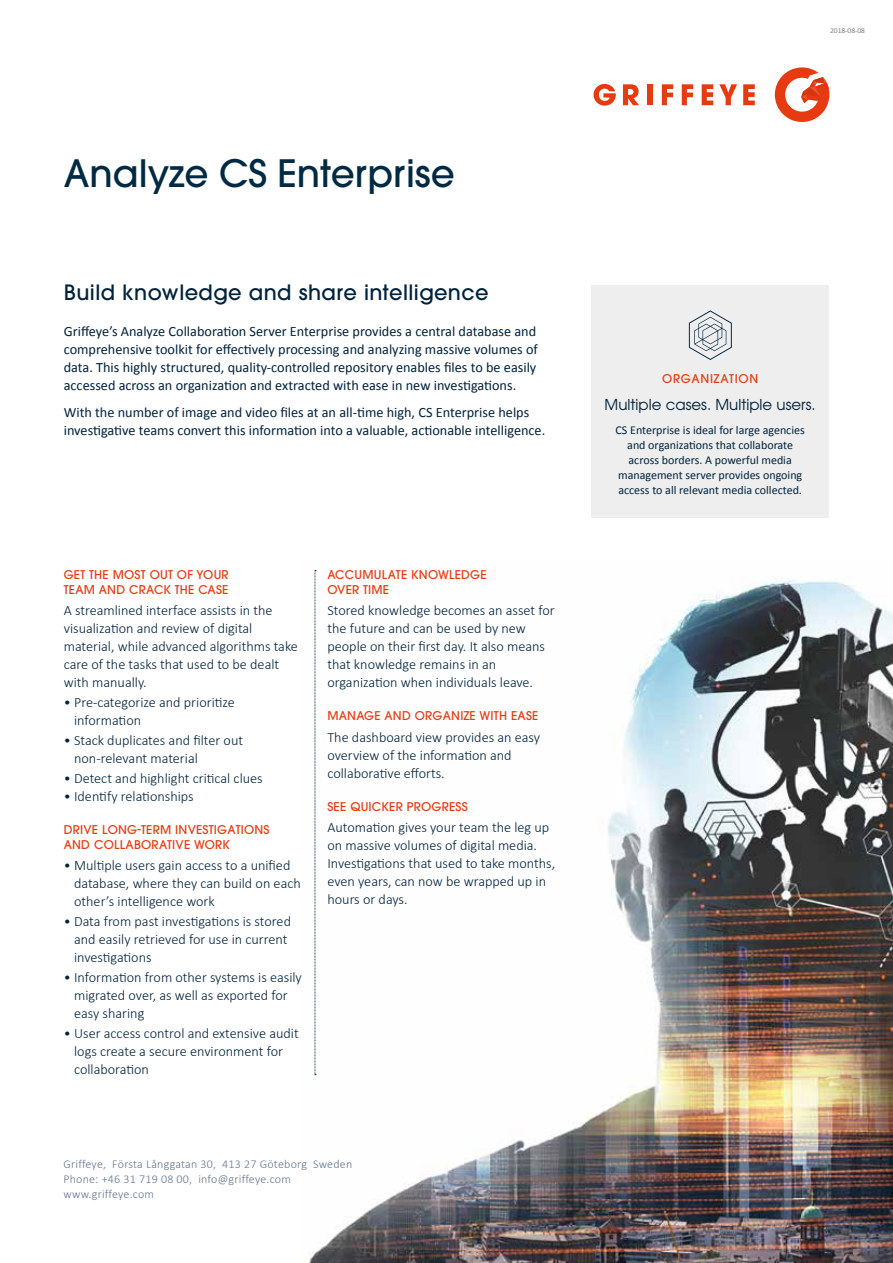
<style>
.page{position:relative;width:893px;height:1263px;background:#fff}
.page>*{position:absolute;margin:0;border:0;box-sizing:border-box;transform-origin:0 0}
.t1{font:500 37.5px "Avant Garde";color:#002a43}
.t2{font:500 21px "ITC Avant Garde Pro";letter-spacing:.02em;color:#00223b}
.t3{font:15px "Avant Garde";color:#00223b}
.t4{font:300 14.25px/18px "Calibri";color:#00223b}
.t5{font:14.25px/18px "Calibri";color:#00223b}
.t6{font:12px/15px "Calibri";color:#00223b;text-align:center}
.t7{font:500 12px/15px "ITC Avant Garde Pro";letter-spacing:.02em;color:#e63b11}
.t8{font:300 12px/15px "Calibri";letter-spacing:.02em;color:#61768f}
.t9{font:500 12px "ITC Avant Garde Pro";letter-spacing:.06em;color:#e63b11}
.t10{font:300 7.5px "Calibri";color:#575756}
</style>
<div class="page">
<img style="left:309px;top:570px;width:584px;height:693px">
<div style="left:591px;top:285px;width:238px;height:233px;background:#eee"></div>
<svg style="left:689px;top:310px;width:43px;height:50px"></svg>
<svg style="left:315px;top:570px;width:1px;height:505px"></svg>
<svg style="left:594px;top:84px;width:22px;height:22px"></svg>
<svg style="left:623px;top:84px;width:16px;height:21px"></svg>
<div style="left:647px;top:84px;width:5px;height:21px;background:#e63b11"></div>
<svg style="left:662px;top:84px;width:11px;height:21px"></svg>
<svg style="left:682px;top:84px;width:11px;height:21px"></svg>
<svg style="left:702px;top:84px;width:11px;height:21px"></svg>
<svg style="left:719px;top:84px;width:18px;height:21px"></svg>
<svg style="left:743px;top:84px;width:12px;height:21px"></svg>
<svg style="left:775px;top:67px;width:54px;height:55px"></svg>
<h1 class="t1" style="left:64px;top:150px;width:393px">Analyze CS Enterprise</h1>
<h2 class="t2" style="left:64px;top:279px;width:426px">Build knowledge and share intelligence</h2>
<p class="t5" style="left:64px;top:323px;width:476px">Griffeye’s Analyze Collaboration Server Enterprise provides a central database and comprehensive toolkit for effectively processing and analyzing massive volumes of data. This highly structured, quality-controlled repository enables files to be easily accessed across an organization and extracted with ease in new investigations.</p>
<p class="t5" style="left:64px;top:403px;width:483px">With the number of image and video files at an all-time high, CS Enterprise helps investigative teams convert this information into a valuable, actionable intelligence.</p>
<p class="t7" style="left:64px;top:567px;width:166px">GET THE MOST OUT OF YOUR<br>TEAM AND CRACK THE CASE</p>
<p class="t4" style="left:64px;top:601px;width:236px">A streamlined interface assists in the visualization and review of digital material, while advanced algorithms take care of the tasks that used to be dealt with manually.</p>
<p class="t4" style="left:74px;top:693px;width:162px;text-indent:-10px">• Pre-categorize and prioritize information</p>
<p class="t4" style="left:74px;top:731px;width:170px;text-indent:-10px">• Stack duplicates and filter out non-relevant material</p>
<p class="t4" style="left:64px;top:769px;width:201px">• Detect and highlight critical clues</p>
<p class="t4" style="left:64px;top:787px;width:131px">• Identify relationships</p>
<p class="t7" style="left:64px;top:822px;width:207px">DRIVE LONG-TERM INVESTIGATIONS<br>AND COLLABORATIVE WORK</p>
<p class="t4" style="left:74px;top:856px;width:228px;text-indent:-10px">• Multiple users gain access to a unified database, where they can build on each other’s intelligence work</p>
<p class="t4" style="left:74px;top:912px;width:218px;text-indent:-10px">• Data from past investigations is stored and easily retrieved for use in current investigations</p>
<p class="t4" style="left:74px;top:968px;width:229px;text-indent:-10px">• Information from other systems is easily migrated over, as well as exported for easy sharing</p>
<p class="t4" style="left:74px;top:1024px;width:226px;text-indent:-10px">• User access control and extensive audit logs create a secure environment for collaboration</p>
<p class="t7" style="left:327px;top:567px;width:161px">ACCUMULATE KNOWLEDGE<br>OVER TIME</p>
<p class="t4" style="left:327px;top:601px;width:229px">Stored knowledge becomes an asset for the future and can be used by new people on their first day. It also means that knowledge remains in an organization when individuals leave.</p>
<p class="t7" style="left:327px;top:708px;width:213px">MANAGE AND ORGANIZE WITH EASE</p>
<p class="t4" style="left:327px;top:727px;width:214px">The dashboard view provides an easy overview of the information and collaborative efforts.</p>
<p class="t7" style="left:327px;top:798px;width:142px">SEE QUICKER PROGRESS</p>
<p class="t4" style="left:327px;top:817px;width:229px">Automation gives your team the leg up on massive volumes of digital media.<br>Investigations that used to take months, even years, can now be wrapped up in hours or days.</p>
<p class="t8" style="left:63px;top:1156px;width:290px">Griffeye, Första Långgatan 30, 413 27 Göteborg Sweden<br>Phone: +46 31 719 08 00, info@griffeye.com www.griffeye.com</p>
<p class="t10" style="left:830px;top:26px;width:37px">2018-08-08</p>
<p class="t9" style="left:662px;top:371px;width:98px">ORGANIZATION</p>
<p class="t3" style="left:605px;top:395px;width:213px">Multiple cases. Multiple users.</p>
<p class="t6" style="left:616px;top:423px;width:191px">CS Enterprise is ideal for large agencies and organizations that collaborate across borders. A powerful media management server provides ongoing access to all relevant media collected.</p>
</div>
